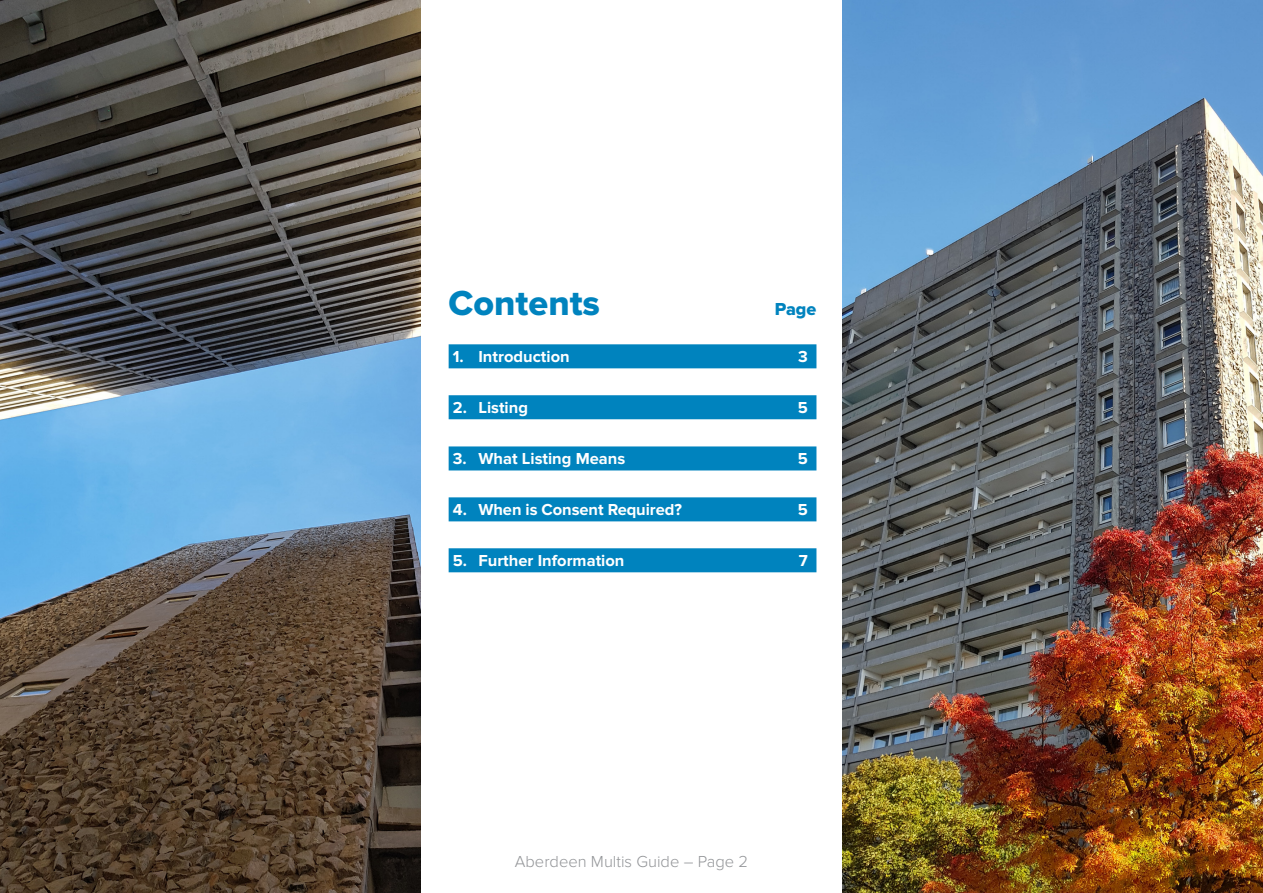
<style>
.page{position:relative;width:1263px;height:893px;background:#fff}
.page>*{position:absolute;margin:0;border:0;box-sizing:border-box;transform-origin:0 0}
.t1{font:36px "Proxima Nova Extrabld";color:#0083be}
.t2{font:18px "Proxima Nova Extrabld";color:#0083be}
.t3{font:700 16.5px "Proxima Nova";color:#fff}
.t4{font:300 16.5px "Proxima Nova";color:#939598}
</style>
<div class="page">
<img style="left:842px;top:0;width:421px;height:893px">
<img style="left:0;top:0;width:421px;height:893px">
<div style="left:449px;top:344px;width:367px;height:24px;background:#0083be"></div>
<div style="left:449px;top:395px;width:367px;height:24px;background:#0083be"></div>
<div style="left:449px;top:446px;width:367px;height:24px;background:#0083be"></div>
<div style="left:449px;top:497px;width:367px;height:24px;background:#0083be"></div>
<div style="left:449px;top:548px;width:367px;height:24px;background:#0083be"></div>
<h1 class="t1" style="left:449px;top:283px;width:153px">Contents</h1>
<p class="t2" style="left:775px;top:299px;width:43px">Page</p>
<p class="t3" style="left:453px;top:347px;width:118px">1. Introduction</p>
<p class="t3" style="left:798px;top:347px;width:11px">3</p>
<p class="t3" style="left:453px;top:398px;width:77px">2. Listing</p>
<p class="t3" style="left:798px;top:398px;width:12px">5</p>
<p class="t3" style="left:453px;top:449px;width:174px">3. What Listing Means</p>
<p class="t3" style="left:798px;top:449px;width:12px">5</p>
<p class="t3" style="left:453px;top:500px;width:231px">4. When is Consent Required?</p>
<p class="t3" style="left:798px;top:500px;width:12px">5</p>
<p class="t3" style="left:453px;top:551px;width:173px">5. Further Information</p>
<p class="t3" style="left:799px;top:551px;width:10px">7</p>
<p class="t4" style="left:515px;top:852px;width:235px">Aberdeen Multis Guide – Page 2</p>
</div>
